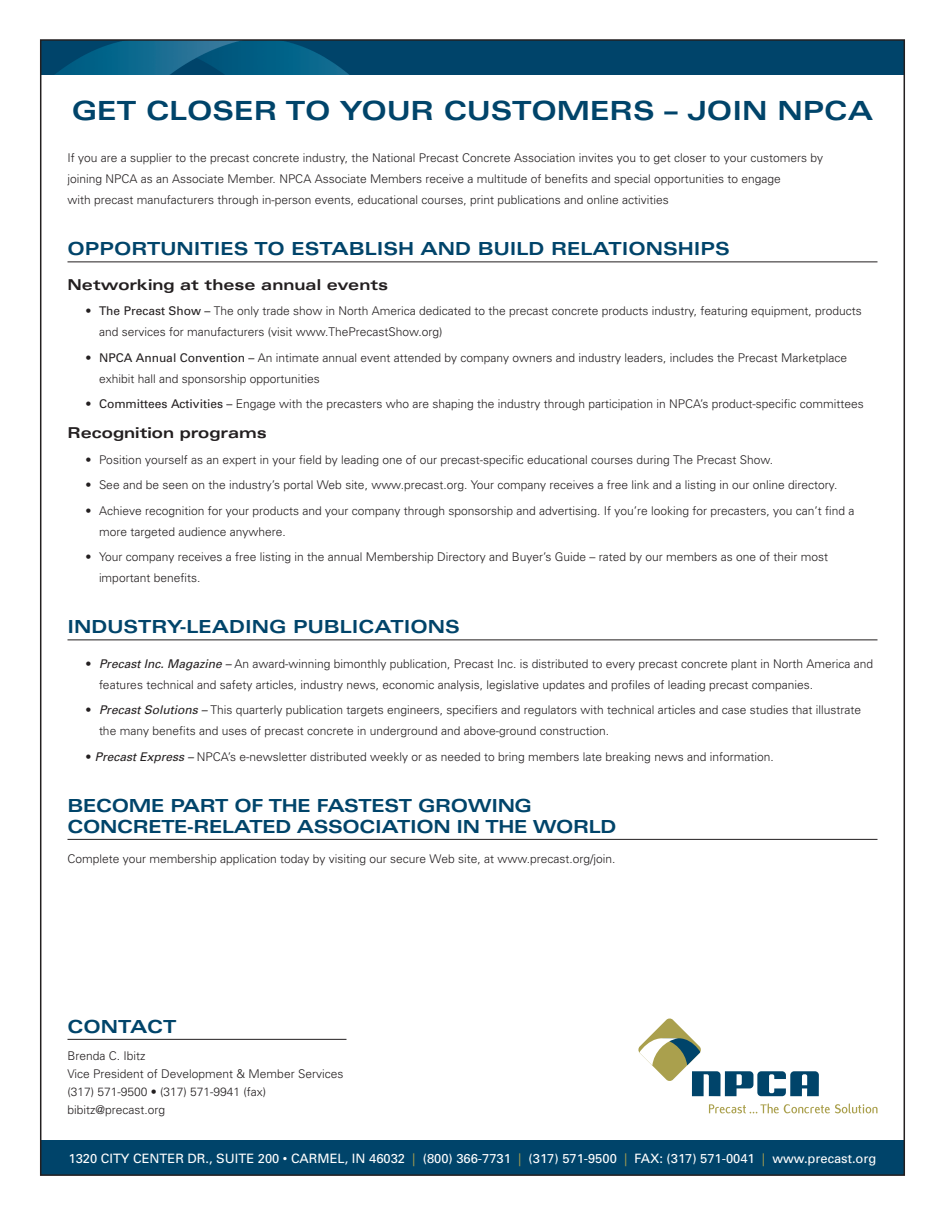
<style>
.page{position:relative;width:945px;height:1215px;background:#fff}
.page>*{position:absolute;margin:0;border:0;box-sizing:border-box;transform-origin:0 0}
.t1{font:700 expanded 26.4px "Univers";color:#00446a}
.t2{font:700 expanded 18px/21px "Univers";letter-spacing:-.005em;color:#00446a}
.t3{font:700 expanded 15px "Univers";color:#231f20}
.t4{font:12.9px "Univers";color:#fff}
.t5{font:300 12px/21px "Univers";color:#231f20}
.s1{font-weight:400}
.s2{font-weight:400;font-style:italic}
.s3{color:#aaa04d}
</style>
<div class="page">
<div style="left:41px;top:40px;width:863px;height:35px;background:#00446a"></div>
<img style="left:55px;top:42px;width:294px;height:33px">
<div style="left:41px;top:1140px;width:863px;height:35px;background:#00446a"></div>
<svg style="left:709px;top:1103px;width:168px;height:10px"></svg>
<svg style="left:638px;top:1019px;width:181px;height:77px"></svg>
<hr style="left:68px;top:261px;width:810px;height:1px;background:#231f20">
<hr style="left:68px;top:639px;width:810px;height:1px;background:#231f20">
<hr style="left:68px;top:839px;width:810px;height:1px;background:#231f20">
<hr style="left:68px;top:1039px;width:278px;height:1px;background:#231f20">
<h1 class="t1" style="left:72px;top:96px;width:803px">GET CLOSER TO YOUR CUSTOMERS – JOIN NPCA</h1>
<p class="t5" style="left:68px;top:148px;width:757px">If you are a supplier to the precast concrete industry, the National Precast Concrete Association invites you to get closer to your customers by joining NPCA as an Associate Member. NPCA Associate Members receive a multitude of benefits and special opportunities to engage<br>with precast manufacturers through in-person events, educational courses, print publications and online activities</p>
<h2 class="t2" style="left:68px;top:238px;width:664px">OPPORTUNITIES TO ESTABLISH AND BUILD RELATIONSHIPS</h2>
<p class="t3" style="left:68px;top:276px;width:322px">Networking at these annual events</p>
<p class="t5" style="left:99px;top:301px;width:764px;text-indent:-14px">• <span class="s1">The Precast Show –</span> The only trade show in North America dedicated to the precast concrete products industry, featuring equipment, products and services for manufacturers (visit www.ThePrecastShow.org)</p>
<p class="t5" style="left:99px;top:347px;width:750px;text-indent:-14px">• <span class="s1">NPCA Annual Convention –</span> An intimate annual event attended by company owners and industry leaders, includes the Precast Marketplace exhibit hall and sponsorship opportunities</p>
<p class="t5" style="left:86px;top:394px;width:780px">• <span class="s1">Committees Activities –</span> Engage with the precasters who are shaping the industry through participation in NPCA’s product-specific committees</p>
<p class="t3" style="left:68px;top:425px;width:201px">Recognition programs</p>
<p class="t5" style="left:86px;top:449px;width:689px">• Position yourself as an expert in your field by leading one of our precast-specific educational courses during The Precast Show.</p>
<p class="t5" style="left:86px;top:475px;width:753px">• See and be seen on the industry’s portal Web site, www.precast.org. Your company receives a free link and a listing in our online directory.</p>
<p class="t5" style="left:99px;top:500px;width:757px;text-indent:-14px">• Achieve recognition for your products and your company through sponsorship and advertising. If you’re looking for precasters, you can’t find a more targeted audience anywhere.</p>
<p class="t5" style="left:99px;top:547px;width:731px;text-indent:-14px">• Your company receives a free listing in the annual Membership Directory and Buyer’s Guide – rated by our members as one of their most important benefits.</p>
<h2 class="t2" style="left:68px;top:616px;width:394px">INDUSTRY-LEADING PUBLICATIONS</h2>
<p class="t5" style="left:99px;top:653px;width:776px;text-indent:-14px">• <span class="s2">Precast Inc. Magazine –</span> An award-winning bimonthly publication, Precast Inc. is distributed to every precast concrete plant in North America and features technical and safety articles, industry news, economic analysis, legislative updates and profiles of leading precast companies.</p>
<p class="t5" style="left:99px;top:700px;width:764px;text-indent:-14px">• <span class="s2">Precast Solutions –</span> This quarterly publication targets engineers, specifiers and regulators with technical articles and case studies that illustrate the many benefits and uses of precast concrete in underground and above-ground construction.</p>
<p class="t5" style="left:86px;top:746px;width:690px">• <span class="s2">Precast Express –</span> NPCA’s e-newsletter distributed weekly or as needed to bring members late breaking news and information.</p>
<h2 class="t2" style="left:68px;top:795px;width:551px">BECOME PART OF THE FASTEST GROWING<br>CONCRETE-RELATED ASSOCIATION IN THE WORLD</h2>
<p class="t5" style="left:68px;top:848px;width:549px">Complete your membership application today by visiting our secure Web site, at www.precast.org/join.</p>
<h2 class="t2" style="left:68px;top:1016px;width:110px">CONTACT</h2>
<p class="t5" style="left:68px;top:1047px;width:277px;line-height:18px">Brenda C. Ibitz<br>Vice President of Development &amp; Member Services (317) 571-9500 • (317) 571-9941 (fax) bibitz@precast.org</p>
<p class="t4" style="left:69px;top:1151px;width:809px">1320 CITY CENTER DR., SUITE 200 • CARMEL, IN 46032 <span class="s3">|</span> (800) 366-7731 <span class="s3">|</span> (317) 571-9500 <span class="s3">|</span> Fax: (317) 571-0041 <span class="s3">|</span> www.precast.org</p>
</div>
